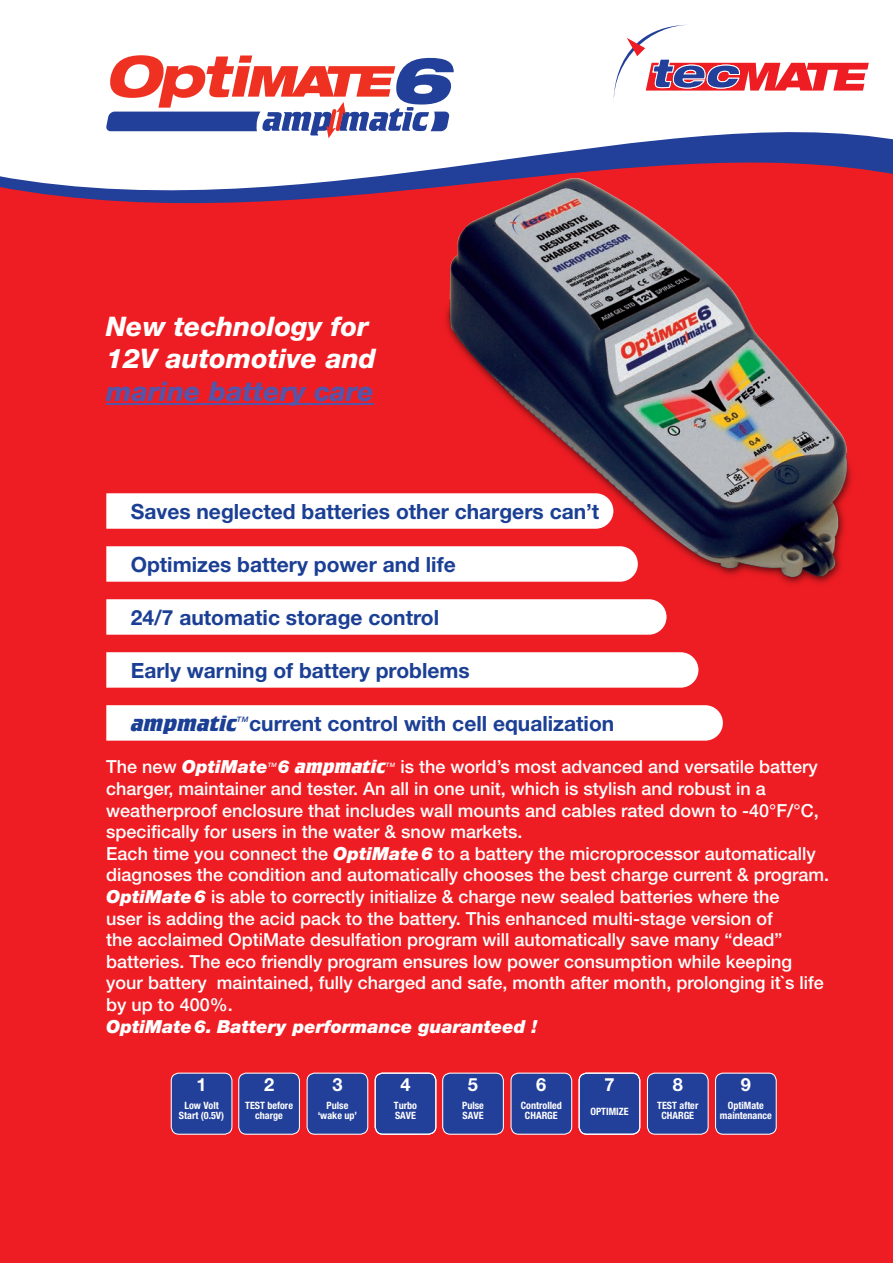
<style>
.page{position:relative;width:893px;height:1263px;background:#fff}
.page>*{position:absolute;margin:0;border:0;box-sizing:border-box;transform-origin:0 0}
.slogan{font:italic 800 27px/32.4px "Helvetica Neue LT Pro";color:#fff}
.KSPs{font:700 21px "Helvetica Neue LT Pro";color:#1b3f94}
.KSPs-2{font:italic 700 21px "AT Crillee";color:#1b3f94}
.t1{font:700 18.15px "Helvetica Neue LT Pro";color:#fff}
.Marketing_Pitch{font:500 18px/21.6px "Helvetica Neue LT Pro";color:#fff}
.Marketing_Pitch-2{font:italic 900 18px "Helvetica Neue LT Pro";color:#fff}
.Marketing_Pitch-3{font:italic 700 18px "AT Crillee";color:#fff}
.t2{font:700 condensed 10.05px/10.4px "Helvetica Neue LT Pro";color:#fff;text-align:center}
.KSPs-3{font:italic 500 7.5px "Helvetica Neue LT Pro";color:#1b3f94}
.Marketing_Pitch-4{font:italic 500 6px "Helvetica Neue LT Pro";color:#fff}
.s1{color:#55a}
.s2{font-weight:500;font-style:normal}
.s3{font-family:"Helvetica Neue LT Pro";font-weight:900}
.s4{font-weight:900;font-style:italic}
</style>
<div class="page">
<div style="left:0;top:257px;width:893px;height:1006px;background:#ee1d23"></div>
<svg style="left:0;top:95px;width:893px;height:162px"></svg>
<svg style="left:106px;top:493px;width:308px;height:36px"></svg>
<svg style="left:106px;top:546px;width:308px;height:36px"></svg>
<svg style="left:106px;top:599px;width:560px;height:36px"></svg>
<svg style="left:106px;top:652px;width:592px;height:36px"></svg>
<svg style="left:106px;top:705px;width:617px;height:36px"></svg>
<hr style="left:106px;top:403px;width:268px;height:2px;background:#55a">
<svg style="left:106px;top:55px;width:348px;height:83px"></svg>
<div style="left:171px;top:1073px;width:61px;height:61px;background:#223f99;border-radius:8px"></div>
<div style="left:171px;top:1072px;width:61px;height:63px;border:1px solid #fff;border-radius:8px"></div>
<div style="left:239px;top:1073px;width:60px;height:61px;background:#223f99;border-radius:8px"></div>
<div style="left:238px;top:1072px;width:62px;height:63px;border:1px solid #fff;border-radius:8px"></div>
<div style="left:307px;top:1073px;width:61px;height:61px;background:#223f99;border-radius:8px"></div>
<div style="left:307px;top:1072px;width:61px;height:63px;border:1px solid #fff;border-radius:8px"></div>
<div style="left:375px;top:1073px;width:61px;height:61px;background:#223f99;border-radius:8px"></div>
<div style="left:375px;top:1072px;width:61px;height:63px;border:1px solid #fff;border-radius:8px"></div>
<div style="left:443px;top:1073px;width:60px;height:61px;background:#223f99;border-radius:8px"></div>
<div style="left:442px;top:1072px;width:62px;height:63px;border:1px solid #fff;border-radius:8px"></div>
<div style="left:511px;top:1073px;width:61px;height:61px;background:#223f99;border-radius:8px"></div>
<div style="left:510px;top:1072px;width:62px;height:63px;border:1px solid #fff;border-radius:8px"></div>
<div style="left:579px;top:1073px;width:61px;height:61px;background:#223f99;border-radius:8px"></div>
<div style="left:579px;top:1072px;width:61px;height:63px;border:1px solid #fff;border-radius:8px"></div>
<div style="left:647px;top:1073px;width:61px;height:61px;background:#223f99;border-radius:8px"></div>
<div style="left:647px;top:1072px;width:62px;height:63px;border:1px solid #fff;border-radius:8px"></div>
<div style="left:715px;top:1073px;width:61px;height:61px;background:#223f99;border-radius:8px"></div>
<div style="left:715px;top:1072px;width:62px;height:63px;border:1px solid #fff;border-radius:8px"></div>
<img style="left:414px;top:155px;width:479px;height:457px">
<svg style="left:614px;top:25px;width:255px;height:78px"></svg>
<p class="slogan" style="left:106px;top:310px;width:271px">New technology for<br>12V automotive and <span class="s1">marine battery care</span></p>
<p class="KSPs" style="left:131px;top:498px;width:470px">Saves neglected batteries other chargers can’t</p>
<p class="KSPs" style="left:131px;top:551px;width:326px">Optimizes battery power and life</p>
<p class="KSPs" style="left:131px;top:604px;width:310px">24/7 automatic storage control</p>
<p class="KSPs" style="left:131px;top:657px;width:341px">Early warning of battery problems</p>
<p class="KSPs-2" style="left:131px;top:709px;width:108px">ampmatic</p>
<p class="KSPs-3" style="left:237px;top:715px;width:13px">TM</p>
<p class="KSPs" style="left:249px;top:710px;width:367px">current control with cell equalization</p>
<p class="Marketing_Pitch-2" style="left:106px;top:756px;width:163px"><span class="s2">The new</span> OptiMate</p>
<p class="Marketing_Pitch-4" style="left:268px;top:762px;width:11px">TM</p>
<p class="Marketing_Pitch-3" style="left:278px;top:755px;width:110px"><span class="s3">6</span> ampmatic</p>
<p class="Marketing_Pitch-4" style="left:386px;top:762px;width:11px">TM</p>
<p class="Marketing_Pitch" style="left:106px;top:756px;width:714px;text-indent:294px">is the world’s most advanced and versatile battery charger, maintainer and tester. An all in one unit, which is stylish and robust in a weatherproof enclosure that includes wall mounts and cables rated down to -40°F/°C, specifically for users in the water &amp; snow markets.</p>
<p class="Marketing_Pitch" style="left:106px;top:842px;width:724px">Each time you connect the <span class="s4">OptiMate6</span> to a battery the microprocessor automatically diagnoses the condition and automatically chooses the best charge current &amp; program.</p>
<p class="Marketing_Pitch" style="left:106px;top:885px;width:719px"><span class="s4">OptiMate6</span> is able to correctly initialize &amp; charge new sealed batteries where the<br>user is adding the acid pack to the battery. This enhanced multi-stage version of<br>the acclaimed OptiMate desulfation program will automatically save many “dead” batteries. The eco friendly program ensures low power consumption while keeping your battery maintained, fully charged and safe, month after month, prolonging it`s life by up to 400%.</p>
<p class="Marketing_Pitch-2" style="left:106px;top:1015px;width:433px">OptiMate6. Battery performance guaranteed !</p>
<p class="t1" style="left:197px;top:1073px;width:12px">1</p>
<p class="t1" style="left:264px;top:1073px;width:12px">2</p>
<p class="t1" style="left:332px;top:1073px;width:12px">3</p>
<p class="t1" style="left:400px;top:1073px;width:12px">4</p>
<p class="t2" style="left:179px;top:1100px;width:47px">Low Volt<br>Start (0.5V)</p>
<p class="t2" style="left:245px;top:1100px;width:49px">TEST before charge</p>
<p class="t2" style="left:394px;top:1100px;width:25px;text-align:left">Turbo<br>SAVE</p>
<p class="t2" style="left:318px;top:1100px;width:41px">Pulse ‘wake up’</p>
<p class="t1" style="left:468px;top:1073px;width:12px">5</p>
<p class="t1" style="left:536px;top:1073px;width:12px">6</p>
<p class="t1" style="left:604px;top:1073px;width:12px">7</p>
<p class="t2" style="left:521px;top:1100px;width:43px">Controlled<br>CHARGE</p>
<p class="t2" style="left:590px;top:1106px;width:40px">OPTIMIZE</p>
<p class="t2" style="left:462px;top:1100px;width:23px;text-align:left">Pulse<br>SAVE</p>
<p class="t1" style="left:673px;top:1073px;width:12px">8</p>
<p class="t1" style="left:741px;top:1073px;width:12px">9</p>
<p class="t2" style="left:657px;top:1100px;width:43px">TEST after<br>CHARGE</p>
<p class="t2" style="left:720px;top:1100px;width:54px">OptiMate maintenance</p>
</div>
